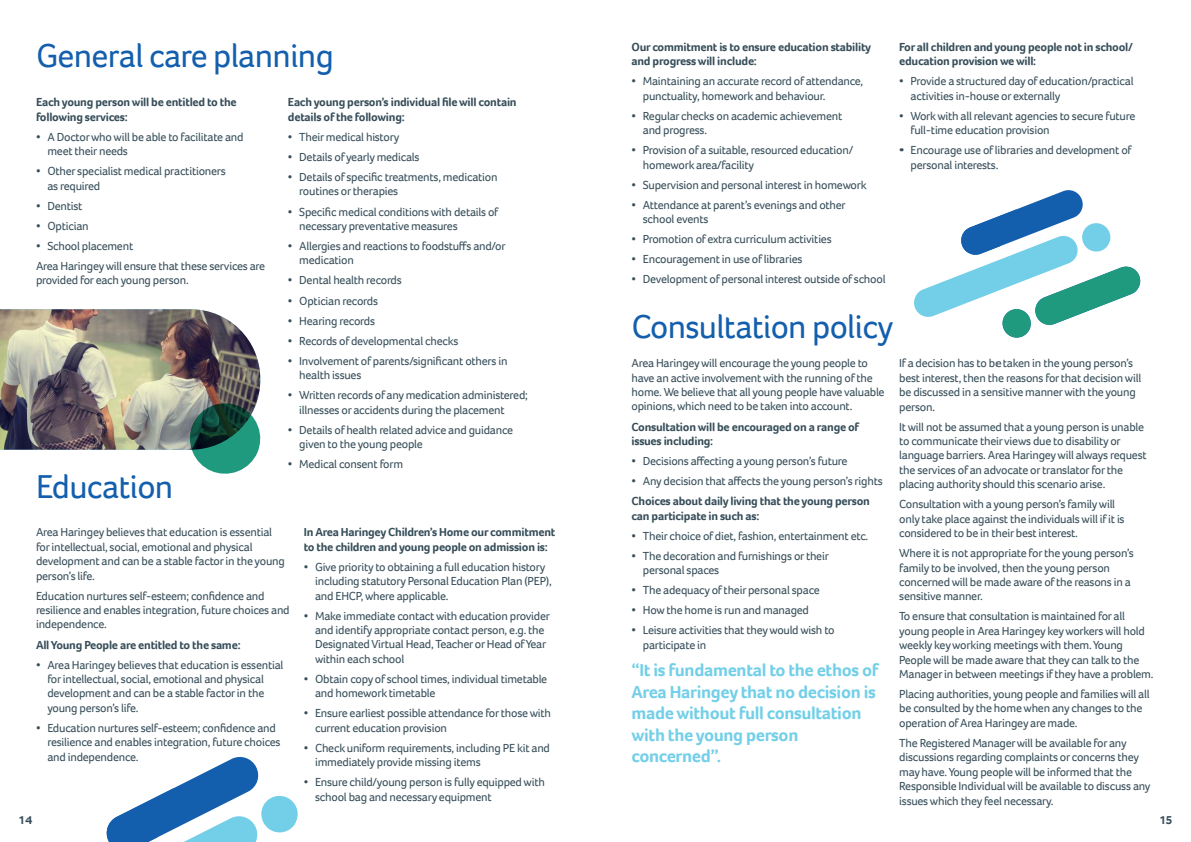
<style>
.page{position:relative;width:1191px;height:842px;background:#fff}
.page>*{position:absolute;margin:0;border:0;box-sizing:border-box;transform-origin:0 0}
.t1{font:34px "Foco";letter-spacing:-.02em;color:#135fad}
.t2{font:700 18px/21.6px "Foco";letter-spacing:-.02em;color:#73cfe8}
.t3{font:12px/14.4px "Foco";letter-spacing:-.02em;color:#364d59}
.t4{font:700 12px/14.4px "Foco";letter-spacing:-.02em;color:#364d59}
</style>
<div class="page">
<svg style="left:914px;top:190px;width:226px;height:148px"></svg>
<img style="left:0;top:309px;width:261px;height:165px">
<svg style="left:106px;top:756px;width:192px;height:86px"></svg>
<h1 class="t1" style="left:36px;top:33px;width:299px">General care planning</h1>
<p class="t4" style="left:36px;top:95px;width:202px">Each young person will be entitled to the following services:</p>
<p class="t3" style="left:47px;top:130px;width:198px;text-indent:-11px">• A Doctor who will be able to facilitate and meet their needs</p>
<p class="t3" style="left:47px;top:164px;width:180px;text-indent:-11px">• Other specialist medical practitioners as required</p>
<p class="t3" style="left:36px;top:198px;width:48px">• Dentist</p>
<p class="t3" style="left:36px;top:219px;width:54px">• Optician</p>
<p class="t3" style="left:36px;top:236px;width:231px;line-height:20.1px">• School placement<br>Area Haringey will ensure that these services are</p>
<p class="t3" style="left:36px;top:273px;width:154px">provided for each young person.</p>
<h1 class="t1" style="left:36px;top:464px;width:139px">Education</h1>
<p class="t4" style="left:288px;top:95px;width:230px">Each young person’s individual file will contain details of the following:</p>
<p class="t3" style="left:288px;top:130px;width:113px">• Their medical history</p>
<p class="t3" style="left:288px;top:150px;width:133px">• Details of yearly medicals</p>
<p class="t3" style="left:299px;top:170px;width:200px;text-indent:-11px">• Details of specific treatments, medication routines or therapies</p>
<p class="t3" style="left:299px;top:204px;width:200px;text-indent:-11px">• Specific medical conditions with details of necessary preventative measures</p>
<p class="t3" style="left:299px;top:239px;width:208px;text-indent:-11px">• Allergies and reactions to foodstuffs and/or medication</p>
<p class="t3" style="left:288px;top:273px;width:115px">• Dental health records</p>
<p class="t3" style="left:288px;top:293px;width:92px">• Optician records</p>
<p class="t3" style="left:288px;top:313px;width:89px">• Hearing records</p>
<p class="t3" style="left:288px;top:333px;width:172px">• Records of developmental checks</p>
<p class="t3" style="left:299px;top:353px;width:210px;text-indent:-11px">• Involvement of parents/significant others in health issues</p>
<p class="t3" style="left:299px;top:388px;width:230px;text-indent:-11px">• Written records of any medication administered; illnesses or accidents during the placement</p>
<p class="t3" style="left:299px;top:422px;width:215px;text-indent:-11px">• Details of health related advice and guidance given to the young people</p>
<p class="t3" style="left:288px;top:457px;width:117px">• Medical consent form</p>
<p class="t3" style="left:36px;top:525px;width:250px">Area Haringey believes that education is essential for intellectual, social, emotional and physical development and can be a stable factor in the young person’s life.</p>
<p class="t3" style="left:36px;top:588px;width:255px">Education nurtures self-esteem; confidence and resilience and enables integration, future choices and independence.</p>
<p class="t4" style="left:36px;top:637px;width:206px">All Young People are entitled to the same:</p>
<p class="t3" style="left:47px;top:657px;width:238px;text-indent:-11px">• Area Haringey believes that education is essential for intellectual, social, emotional and physical development and can be a stable factor in the young person’s life.</p>
<p class="t3" style="left:47px;top:720px;width:235px;text-indent:-11px">• Education nurtures self-esteem; confidence and resilience and enables integration, future choices and independence.</p>
<p class="t4" style="left:304px;top:525px;width:253px">In Area Haringey Children’s Home our commitment to the children and young people on admission is:</p>
<p class="t3" style="left:315px;top:559px;width:238px;text-indent:-11px">• Give priority to obtaining a full education history including statutory Personal Education Plan (PEP), and EHCP, where applicable.</p>
<p class="t3" style="left:315px;top:608px;width:236px;text-indent:-11px">• Make immediate contact with education provider and identify appropriate contact person, e.g. the Designated Virtual Head, Teacher or Head of Year within each school</p>
<p class="t3" style="left:315px;top:671px;width:234px;text-indent:-11px">• Obtain copy of school times, individual timetable and homework timetable</p>
<p class="t3" style="left:315px;top:706px;width:237px;text-indent:-11px">• Ensure earliest possible attendance for those with current education provision</p>
<p class="t3" style="left:315px;top:740px;width:236px;text-indent:-11px">• Check uniform requirements, including PE kit and immediately provide missing items</p>
<p class="t3" style="left:315px;top:775px;width:231px;text-indent:-11px">• Ensure child/young person is fully equipped with school bag and necessary equipment</p>
<p class="t4" style="left:631px;top:40px;width:241px">Our commitment is to ensure education stability and progress will include:</p>
<p class="t3" style="left:643px;top:74px;width:222px;text-indent:-11px">• Maintaining an accurate record of attendance, punctuality, homework and behaviour.</p>
<p class="t3" style="left:643px;top:108px;width:201px;text-indent:-11px">• Regular checks on academic achievement and progress.</p>
<p class="t3" style="left:643px;top:143px;width:212px;text-indent:-11px">• Provision of a suitable, resourced education/ homework area/facility</p>
<p class="t3" style="left:631px;top:177px;width:237px">• Supervision and personal interest in homework</p>
<p class="t3" style="left:643px;top:197px;width:204px;text-indent:-11px">• Attendance at parent’s evenings and other school events</p>
<p class="t3" style="left:631px;top:232px;width:202px">• Promotion of extra curriculum activities</p>
<p class="t3" style="left:631px;top:252px;width:172px">• Encouragement in use of libraries</p>
<p class="t3" style="left:631px;top:272px;width:255px">• Development of personal interest outside of school</p>
<p class="t4" style="left:899px;top:39px;width:235px">For all children and young people not in school/ education provision we will:</p>
<p class="t3" style="left:910px;top:74px;width:224px;text-indent:-11px">• Provide a structured day of education/practical activities in-house or externally</p>
<p class="t3" style="left:910px;top:108px;width:226px;text-indent:-11px">• Work with all relevant agencies to secure future full-time education provision</p>
<p class="t3" style="left:910px;top:143px;width:223px;text-indent:-11px">• Encourage use of libraries and development of personal interests.</p>
<h1 class="t1" style="left:631px;top:304px;width:263px">Consultation policy</h1>
<p class="t3" style="left:631px;top:356px;width:255px">Area Haringey will encourage the young people to have an active involvement with the running of the home. We believe that all young people have valuable opinions, which need to be taken into account.</p>
<p class="t4" style="left:631px;top:419px;width:229px">Consultation will be encouraged on a range of issues including:</p>
<p class="t3" style="left:631px;top:454px;width:217px">• Decisions affecting a young person’s future</p>
<p class="t3" style="left:631px;top:474px;width:253px">• Any decision that affects the young person’s rights</p>
<p class="t4" style="left:631px;top:494px;width:240px">Choices about daily living that the young person can participate in such as:</p>
<p class="t3" style="left:631px;top:528px;width:238px">• Their choice of diet, fashion, entertainment etc.</p>
<p class="t3" style="left:643px;top:548px;width:187px;text-indent:-11px">• The decoration and furnishings or their personal spaces</p>
<p class="t3" style="left:631px;top:583px;width:190px">• The adequacy of their personal space</p>
<p class="t3" style="left:631px;top:603px;width:179px">• How the home is run and managed</p>
<p class="t3" style="left:643px;top:623px;width:193px;text-indent:-11px">• Leisure activities that they would wish to participate in</p>
<h2 class="t2" style="left:631px;top:659px;width:248px">“It is fundamental to the ethos of<br>Area Haringey that no decision is made without full consultation with the young person concerned”.</h2>
<p class="t3" style="left:899px;top:356px;width:243px">If a decision has to be taken in the young person’s best interest, then the reasons for that decision will be discussed in a sensitive manner with the young person.</p>
<p class="t3" style="left:899px;top:419px;width:249px">It will not be assumed that a young person is unable to communicate their views due to disability or language barriers. Area Haringey will always request the services of an advocate or translator for the placing authority should this scenario arise.</p>
<p class="t3" style="left:899px;top:497px;width:227px">Consultation with a young person’s family will only take place against the individuals will if it is considered to be in their best interest.</p>
<p class="t3" style="left:899px;top:546px;width:236px">Where it is not appropriate for the young person’s family to be involved, then the young person concerned will be made aware of the reasons in a sensitive manner.</p>
<p class="t3" style="left:899px;top:609px;width:256px">To ensure that consultation is maintained for all young people in Area Haringey key workers will hold weekly key working meetings with them. Young People will be made aware that they can talk to the Manager in between meetings if they have a problem.</p>
<p class="t3" style="left:899px;top:687px;width:252px">Placing authorities, young people and families will all be consulted by the home when any changes to the operation of Area Haringey are made.</p>
<p class="t3" style="left:899px;top:735px;width:253px">The Registered Manager will be available for any discussions regarding complaints or concerns they may have. Young people will be informed that the Responsible Individual will be available to discuss any issues which they feel necessary.</p>
<p class="t4" style="left:18px;top:812px;width:15px">14</p>
<p class="t4" style="left:1159px;top:812px;width:15px">15</p>
</div>
